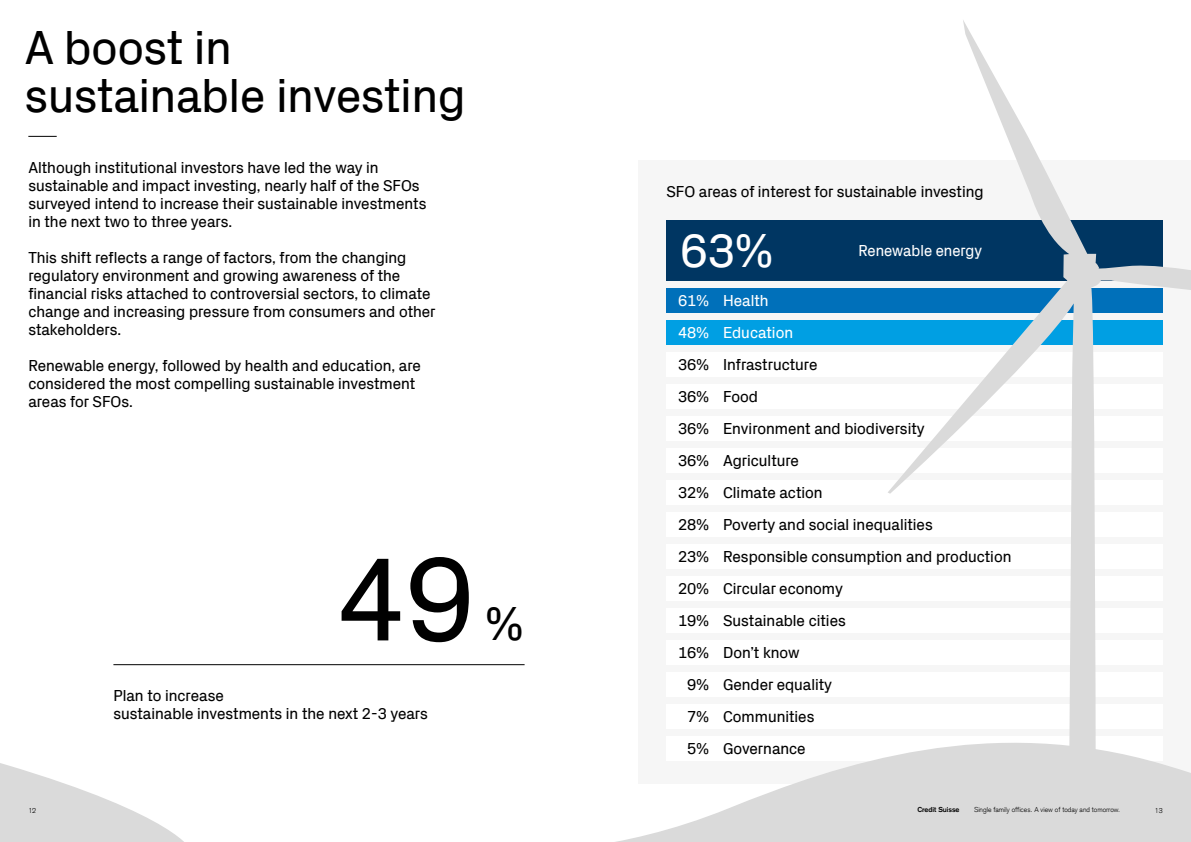
<style>
.page{position:relative;width:1191px;height:842px;background:#fff}
.page>*{position:absolute;margin:0;border:0;box-sizing:border-box;transform-origin:0 0}
.t1{font:120px "Credit Suisse Headline";color:#000}
.t2{font:48px/48px "Credit Suisse Headline";color:#000}
.t3{font:48px "Credit Suisse Headline";color:#fff}
.t4{font:16px/18px "Credit Suisse Headline";color:#000}
.t5{font:16px "Credit Suisse Headline";color:#fff}
.t6{font:300 7px "Credit Suisse Type";color:#000}
.t7{font:700 7px "Credit Suisse Type";color:#000}
</style>
<div class="page">
<svg style="left:0;top:763px;width:184px;height:79px"></svg>
<div style="left:638px;top:160px;width:553px;height:624px;background:#f6f6f6"></div>
<div style="left:666px;top:704px;width:496px;height:24px;background:#fff"></div>
<div style="left:666px;top:672px;width:496px;height:24px;background:#fff"></div>
<div style="left:666px;top:640px;width:496px;height:24px;background:#fff"></div>
<div style="left:666px;top:608px;width:496px;height:24px;background:#fff"></div>
<div style="left:666px;top:576px;width:496px;height:24px;background:#fff"></div>
<div style="left:666px;top:544px;width:496px;height:24px;background:#fff"></div>
<div style="left:666px;top:512px;width:496px;height:24px;background:#fff"></div>
<div style="left:666px;top:480px;width:496px;height:24px;background:#fff"></div>
<div style="left:666px;top:448px;width:496px;height:24px;background:#fff"></div>
<div style="left:666px;top:416px;width:496px;height:24px;background:#fff"></div>
<div style="left:666px;top:384px;width:496px;height:24px;background:#fff"></div>
<div style="left:666px;top:352px;width:496px;height:24px;background:#fff"></div>
<div style="left:666px;top:320px;width:496px;height:24px;background:#009fe3"></div>
<div style="left:666px;top:288px;width:496px;height:24px;background:#0070ba"></div>
<div style="left:666px;top:220px;width:496px;height:60px;background:#003662"></div>
<svg style="left:616px;top:757px;width:271px;height:85px"></svg>
<svg style="left:28px;top:136px;width:29px;height:1px"></svg>
<svg style="left:887px;top:20px;width:304px;height:822px"></svg>
<hr style="left:113px;top:664px;width:411px;height:1px;background:#000">
<h2 class="t2" style="left:25px;top:21px;width:442px">A boost in sustainable investing</h2>
<p class="t4" style="left:28px;top:158px;width:399px">Although institutional investors have led the way in sustainable and impact investing, nearly half of the SFOs surveyed intend to increase their sustainable investments in the next two to three years.</p>
<p class="t4" style="left:28px;top:248px;width:409px">This shift reflects a range of factors, from the changing regulatory environment and growing awareness of the financial risks attached to controversial sectors, to climate change and increasing pressure from consumers and other stakeholders.</p>
<p class="t4" style="left:28px;top:356px;width:394px">Renewable energy, followed by health and education, are considered the most compelling sustainable investment areas for SFOs.</p>
<h1 class="t1" style="left:337px;top:513px;width:139px">49</h1>
<h2 class="t2" style="left:486px;top:597px;width:39px">%</h2>
<p class="t4" style="left:113px;top:685px;width:316px">Plan to increase<br>sustainable investments in the next 2-3 years</p>
<p class="t4" style="left:666px;top:182px;width:319px">SFO areas of interest for sustainable investing</p>
<h2 class="t3" style="left:680px;top:216px;width:94px">63%</h2>
<p class="t5" style="left:858px;top:239px;width:125px">Renewable energy</p>
<p class="t5" style="left:678px;top:289px;width:92px">61% Health</p>
<p class="t5" style="left:678px;top:321px;width:116px">48% Education</p>
<p class="t4" style="left:678px;top:354px;width:141px">36% Infrastructure</p>
<p class="t4" style="left:678px;top:386px;width:81px">36% Food</p>
<p class="t4" style="left:678px;top:418px;width:248px">36% Environment and biodiversity</p>
<p class="t4" style="left:678px;top:450px;width:122px">36% Agriculture</p>
<p class="t4" style="left:678px;top:482px;width:146px">32% Climate action</p>
<p class="t4" style="left:678px;top:514px;width:256px">28% Poverty and social inequalities</p>
<p class="t4" style="left:678px;top:546px;width:335px">23% Responsible consumption and production</p>
<p class="t4" style="left:678px;top:578px;width:166px">20% Circular economy</p>
<p class="t4" style="left:678px;top:610px;width:169px">19% Sustainable cities</p>
<p class="t4" style="left:678px;top:642px;width:123px">16% Don’t know</p>
<p class="t4" style="left:687px;top:674px;width:146px">9% Gender equality</p>
<p class="t4" style="left:687px;top:706px;width:129px">7% Communities</p>
<p class="t4" style="left:687px;top:738px;width:120px">5% Governance</p>
<p class="t7" style="left:917px;top:806px;width:44px">Credit Suisse</p>
<p class="t6" style="left:974px;top:806px;width:147px">Single family offices. A view of today and tomorrow.</p>
<p class="t6" style="left:28px;top:806px;width:9px">12</p>
<p class="t6" style="left:1154px;top:806px;width:9px">13</p>
</div>
